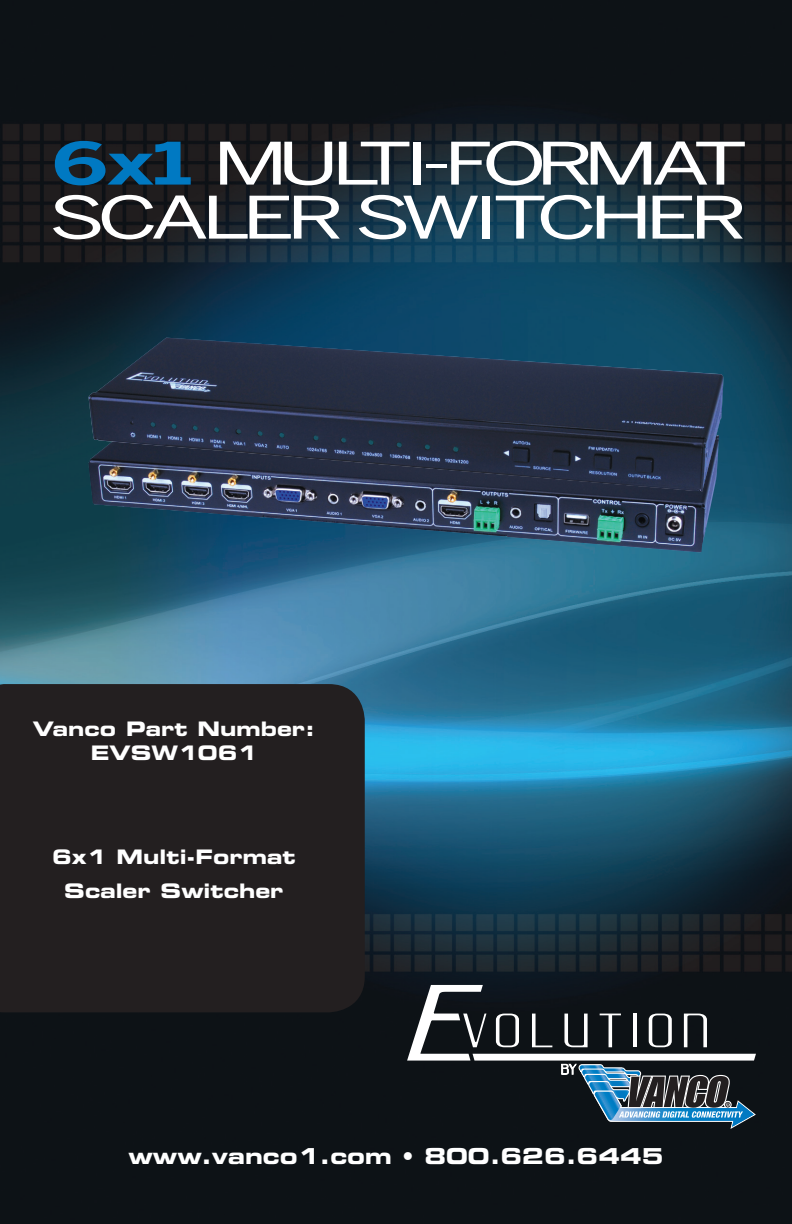
<style>
.page{position:relative;width:792px;height:1224px;background:#fff}
.page>*{position:absolute;margin:0;border:0;box-sizing:border-box;transform-origin:0 0}
.CoverProductName{font:58px/54px "Benton Sans";letter-spacing:-.115em;color:#fff;scale:1.5 1}
.Footer{font:22px "Eurostile LT Std Bold Ex 2";color:#fff}
.t1{font:20px/24px "Eurostile LT Std Bold Ex 2";color:#fff;text-align:center}
.s1{font-weight:700;color:#0079c2}
</style>
<div class="page">
<img style="left:0;top:0;width:792px;height:1224px">
<img style="left:88px;top:401px;width:631px;height:151px">
<div style="left:0;top:684px;width:365px;height:328px;background:#231f20"></div>
<svg style="left:407px;top:985px;width:349px;height:144px;background:#303a41"></svg>
<img style="left:89px;top:338px;width:635px;height:153px">
<p class="CoverProductName" style="left:48px;top:136px;width:468px"><span class="s1">6x1</span> M U LTI-FO R M A T<br>S C A LE R S W ITC H E R</p>
<p class="t1" style="left:33px;top:716px;width:284px">Vanco Part Number:<br>EVSW1061</p>
<p class="t1" style="left:52px;top:839px;width:245px;line-height:34px">6x1 Multi-Format<br>Scaler Switcher</p>
<p class="Footer" style="left:128px;top:1141px;width:537px">www.vanco1.com • 800.626.6445</p>
</div>
